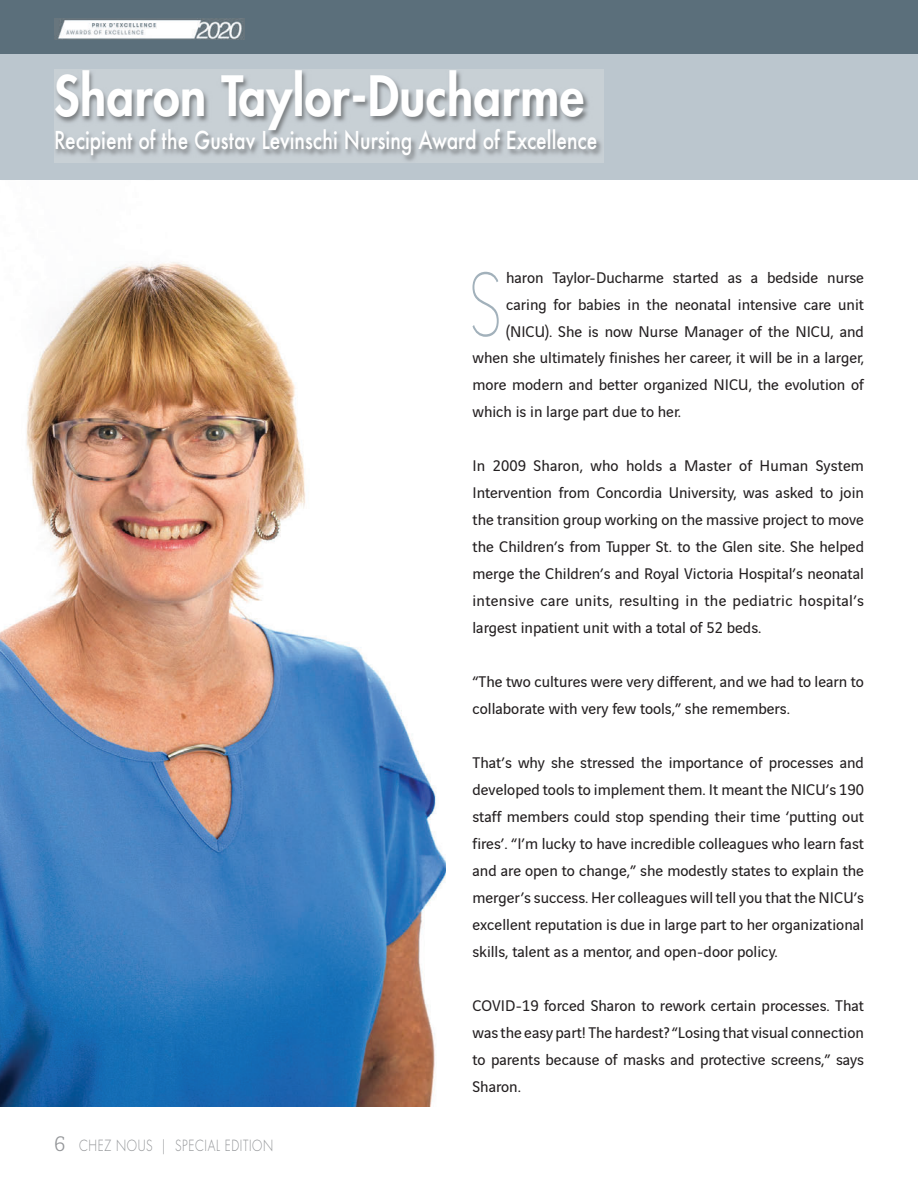
<style>
.page{position:relative;width:918px;height:1188px;background:#fff}
.page>*{position:absolute;margin:0;border:0;box-sizing:border-box;transform-origin:0 0}
.t1{font:200 99.3px "Vinci Sans";color:#a2b1bb;scale:.75 1}
.t2{font:800 54px "Futura Std";letter-spacing:.01em;color:#fff;scale:.9 1}
.t3{font:500 24px "Futura";color:#fff;scale:.8 1}
.t4{font:16.5px/27px "Vinci Sans";color:#231f20;text-align:justify}
.t5{font:300 15px "Futura Std";letter-spacing:.05em;color:#939598;scale:.8 1}
.s1{font-family:"Vinci Serif";font-size:22.5px}
</style>
<div class="page">
<img style="left:0;top:262px;width:446px;height:845px">
<div style="left:0;top:0;width:918px;height:54px;background:#5b6f7b"></div>
<div style="left:0;top:54px;width:918px;height:126px;background:#bbc6ce"></div>
<img style="left:54px;top:70px;width:549px;height:92px">
<img style="left:54px;top:18px;width:191px;height:22px">
<h2 class="t2" style="left:54px;top:62px;width:591px">Sharon Taylor-Ducharme</h2>
<h3 class="t3" style="left:54px;top:124px;width:681px">Recipient of the Gustav Levinschi Nursing Award of Excellence</h3>
<p class="t5" style="left:54px;top:1137px;width:275px"><span class="s1">6</span> CHEZ NOUS | SPECIAL EDITION</p>
<h1 class="t1" style="left:469px;top:235px;width:46px">S</h1>
<p class="t4" style="left:506px;top:262px;width:359px">haron Taylor-Ducharme started as a bedside nurse</p>
<p class="t4" style="left:506px;top:289px;width:359px">caring for babies in the neonatal intensive care unit</p>
<p class="t4" style="left:506px;top:316px;width:359px">(NICU). She is now Nurse Manager of the NICU, and</p>
<p class="t4" style="left:473px;top:343px;width:393px">when she ultimately finishes her career, it will be in a larger,</p>
<p class="t4" style="left:473px;top:370px;width:393px">more modern and better organized NICU, the evolution of</p>
<p class="t4" style="left:473px;top:397px;width:210px">which is in large part due to her.</p>
<p class="t4" style="left:473px;top:451px;width:393px">In 2009 Sharon, who holds a Master of Human System Intervention from Concordia University, was asked to join the transition group working on the massive project to move the Children’s from Tupper St. to the Glen site. She helped merge the Children’s and Royal Victoria Hospital’s neonatal intensive care units, resulting in the pediatric hospital’s largest inpatient unit with a total of 52 beds.</p>
<p class="t4" style="left:473px;top:667px;width:393px">“The two cultures were very different, and we had to learn to collaborate with very few tools,” she remembers.</p>
<p class="t4" style="left:473px;top:748px;width:393px">That’s why she stressed the importance of processes and developed tools to implement them. It meant the NICU’s 190 staff members could stop spending their time ‘putting out fires’. “I’m lucky to have incredible colleagues who learn fast and are open to change,” she modestly states to explain the merger’s success. Her colleagues will tell you that the NICU’s excellent reputation is due in large part to her organizational skills, talent as a mentor, and open-door policy.</p>
<p class="t4" style="left:473px;top:991px;width:393px">COVID-19 forced Sharon to rework certain processes. That was the easy part! The hardest? “Losing that visual connection to parents because of masks and protective screens,” says Sharon.</p>
</div>
